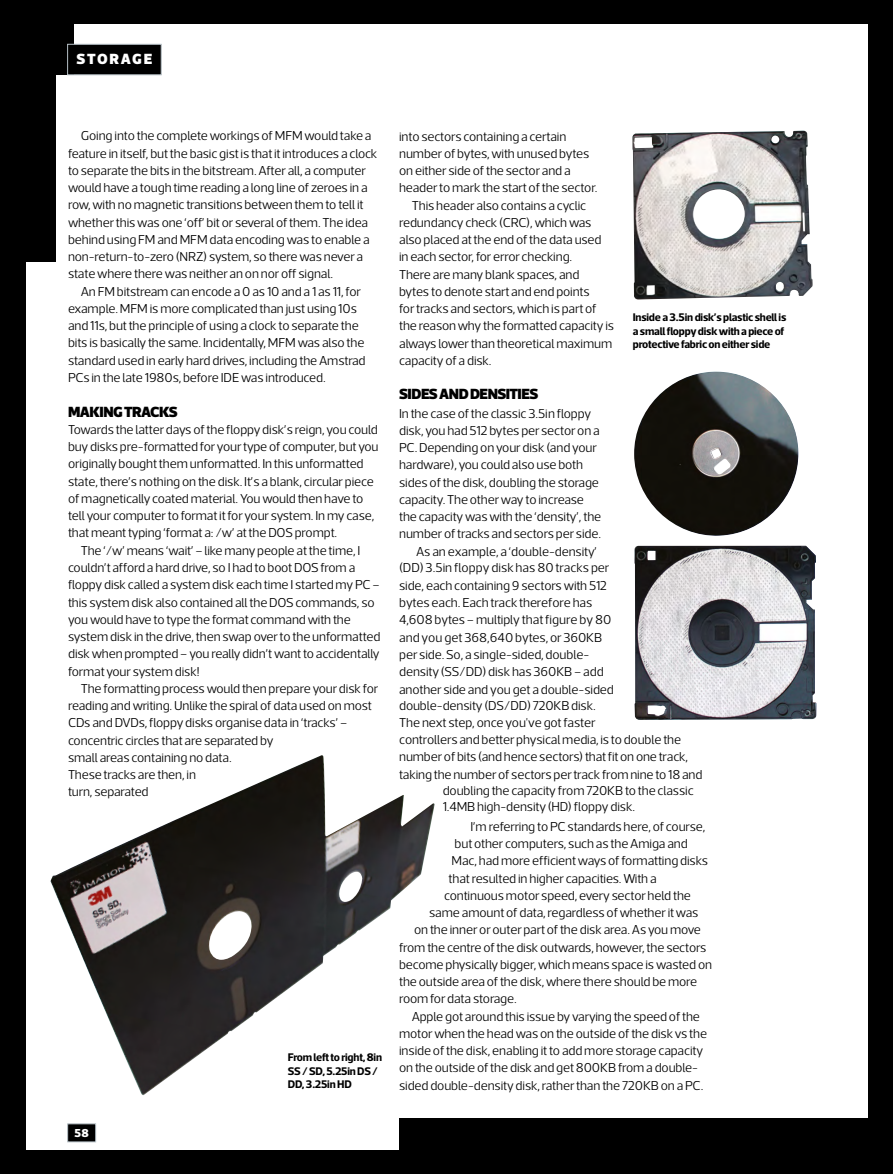
<style>
.page{position:relative;width:893px;height:1174px;background:#fff}
.page>*{position:absolute;margin:0;border:0;box-sizing:border-box;transform-origin:0 0}
.t1{font:900 15px "Acto";letter-spacing:-.035em;color:#000}
.t2{font:900 15px "Acto";letter-spacing:.105em;color:#fff}
.t3{font:300 13.2px/17.2px "Acto";letter-spacing:-.01em;color:#000}
.t4{font:800 11.7px "Acto";color:#fff}
.t5{font:700 11.25px/13.5px "Acto";letter-spacing:-.02em;color:#000}
</style>
<div class="page">
<div style="left:869px;top:0;width:24px;height:1174px;background:#000"></div>
<div style="left:0;top:0;width:893px;height:23px;background:#000"></div>
<div style="left:0;top:1150px;width:893px;height:24px;background:#000"></div>
<div style="left:0;top:0;width:74px;height:74px;background:#000"></div>
<div style="left:0;top:0;width:26px;height:1174px;background:#000"></div>
<img style="left:50px;top:755px;width:385px;height:341px">
<img style="left:634px;top:371px;width:182px;height:349px">
<img style="left:632px;top:131px;width:181px;height:168px">
<div style="left:0;top:0;width:55px;height:261px;background:#000"></div>
<div style="left:399px;top:1118px;width:494px;height:56px;background:#000"></div>
<svg style="left:67px;top:1123px;width:29px;height:19px"></svg>
<svg style="left:67px;top:44px;width:95px;height:32px;background:#141515"></svg>
<p class="t2" style="left:77px;top:50px;width:77px">STORAGE</p>
<p class="t3" style="left:68px;top:127px;width:311px;text-indent:13px">Going into the complete workings of MFM would take a feature in itself, but the basic gist is that it introduces a clock to separate the bits in the bitstream. After all, a computer would have a tough time reading a long line of zeroes in a row, with no magnetic transitions between them to tell it whether this was one ‘off’ bit or several of them. The idea behind using FM and MFM data encoding was to enable a non-return-to-zero (NRZ) system, so there was never a state where there was neither an on nor off signal.</p>
<p class="t3" style="left:68px;top:282px;width:299px;text-indent:13px">An FM bitstream can encode a 0 as 10 and a 1 as 11, for example. MFM is more complicated than just using 10s and 11s, but the principle of using a clock to separate the bits is basically the same. Incidentally, MFM was also the standard used in early hard drives, including the Amstrad PCs in the late 1980s, before IDE was introduced.</p>
<p class="t1" style="left:68px;top:402px;width:111px">MAKING TRACKS</p>
<p class="t3" style="left:68px;top:421px;width:312px">Towards the latter days of the floppy disk’s reign, you could buy disks pre-formatted for your type of computer, but you originally bought them unformatted. In this unformatted state, there’s nothing on the disk. It’s a blank, circular piece of magnetically coated material. You would then have to tell your computer to format it for your system. In my case, that meant typing ‘format a: /w’ at the DOS prompt.</p>
<p class="t3" style="left:68px;top:541px;width:314px;text-indent:13px">The ‘/w’ means ‘wait’ – like many people at the time, I couldn’t afford a hard drive, so I had to boot DOS from a floppy disk called a system disk each time I started my PC – this system disk also contained all the DOS commands, so you would have to type the format command with the system disk in the drive, then swap over to the unformatted disk when prompted – you really didn’t want to accidentally format your system disk!</p>
<p class="t3" style="left:68px;top:679px;width:312px;text-indent:13px">The formatting process would then prepare your disk for reading and writing. Unlike the spiral of data used on most CDs and DVDs, floppy disks organise data in ‘tracks’ – concentric circles that are separated by<br>small areas containing no data.<br>These tracks are then, in<br>turn, separated</p>
<p class="t4" style="left:75px;top:1126px;width:16px">58</p>
<p class="t5" style="left:288px;top:1050px;width:96px">From left to right, 8in<br>SS / SD, 5.25in DS /<br>DD, 3.25in HD</p>
<p class="t3" style="left:399px;top:127px;width:169px">into sectors containing a certain</p>
<p class="t3" style="left:399px;top:145px;width:192px">number of bytes, with unused bytes</p>
<p class="t3" style="left:399px;top:162px;width:173px">on either side of the sector and a</p>
<p class="t3" style="left:399px;top:179px;width:200px">header to mark the start of the sector.</p>
<p class="t3" style="left:412px;top:196px;width:176px">This header also contains a cyclic</p>
<p class="t3" style="left:399px;top:214px;width:194px">redundancy check (CRC), which was</p>
<p class="t3" style="left:399px;top:231px;width:204px">also placed at the end of the data used</p>
<p class="t3" style="left:399px;top:248px;width:175px">in each sector, for error checking.</p>
<p class="t3" style="left:399px;top:265px;width:182px">There are many blank spaces, and</p>
<p class="t3" style="left:399px;top:283px;width:192px">bytes to denote start and end points</p>
<p class="t3" style="left:399px;top:300px;width:199px">for tracks and sectors, which is part of</p>
<p class="t3" style="left:399px;top:317px;width:216px">the reason why the formatted capacity is</p>
<p class="t3" style="left:399px;top:334px;width:215px">always lower than theoretical maximum</p>
<p class="t3" style="left:399px;top:352px;width:94px">capacity of a disk.</p>
<p class="t1" style="left:399px;top:385px;width:141px">SIDES AND DENSITIES</p>
<p class="t3" style="left:399px;top:404px;width:193px">In the case of the classic 3.5in floppy</p>
<p class="t3" style="left:399px;top:422px;width:202px">disk, you had 512 bytes per sector on a</p>
<p class="t3" style="left:399px;top:439px;width:199px">PC. Depending on your disk (and your</p>
<p class="t3" style="left:399px;top:456px;width:185px">hardware), you could also use both</p>
<p class="t3" style="left:399px;top:473px;width:201px">sides of the disk, doubling the storage</p>
<p class="t3" style="left:399px;top:491px;width:186px">capacity. The other way to increase</p>
<p class="t3" style="left:399px;top:508px;width:204px">the capacity was with the ‘density’, the</p>
<p class="t3" style="left:399px;top:525px;width:203px">number of tracks and sectors per side.</p>
<p class="t3" style="left:416px;top:542px;width:182px">As an example, a ‘double-density’</p>
<p class="t3" style="left:399px;top:559px;width:212px">(DD) 3.5in floppy disk has 80 tracks per</p>
<p class="t3" style="left:399px;top:576px;width:209px">side, each containing9 sectorswith 512</p>
<p class="t3" style="left:399px;top:594px;width:195px">bytes each. Each track therefore has</p>
<p class="t3" style="left:399px;top:611px;width:214px">4,608 bytes – multiply that figure by 80</p>
<p class="t3" style="left:399px;top:628px;width:205px">and you get 368,640 bytes, or 360KB</p>
<p class="t3" style="left:399px;top:645px;width:192px">per side. So, a single-sided, double-</p>
<p class="t3" style="left:399px;top:662px;width:206px">density (SS/DD) disk has 360KB– add</p>
<p class="t3" style="left:399px;top:680px;width:216px">another side and you get a double-sided</p>
<p class="t3" style="left:399px;top:697px;width:198px">double-density (DS/DD) 720KB disk.</p>
<p class="t3" style="left:399px;top:713px;width:198px">The next step, once you've got faster</p>
<p class="t3" style="left:399px;top:731px;width:284px">controllers and better physical media, is to double the</p>
<p class="t3" style="left:399px;top:748px;width:290px">number of bits (and hence sectors) that fit on one track,</p>
<p class="t3" style="left:399px;top:765px;width:305px">taking the number of sectors per track from nine to 18 and</p>
<p class="t3" style="left:443px;top:782px;width:252px">doubling the capacity from 720KB to the classic</p>
<p class="t3" style="left:443px;top:797px;width:194px">1.4MB high-density (HD) floppy disk.</p>
<p class="t3" style="left:470px;top:817px;width:236px">I’m referring to PC standards here, of course,</p>
<p class="t3" style="left:455px;top:834px;width:235px">but other computers, such as the Amiga and</p>
<p class="t3" style="left:452px;top:852px;width:258px">Mac, had more efficient ways of formatting disks</p>
<p class="t3" style="left:449px;top:869px;width:210px">that resulted in higher capacities. With a</p>
<p class="t3" style="left:444px;top:886px;width:248px">continuous motor speed, every sector held the</p>
<p class="t3" style="left:429px;top:903px;width:271px">same amount of data, regardless of whether it was</p>
<p class="t3" style="left:414px;top:921px;width:288px">on the inner or outer part of the disk area. As you move</p>
<p class="t3" style="left:399px;top:938px;width:309px">from the centre of the disk outwards, however, the sectors</p>
<p class="t3" style="left:399px;top:955px;width:314px">become physically bigger, which means space is wasted on</p>
<p class="t3" style="left:399px;top:972px;width:300px">the outside area of the disk, where there should be more</p>
<p class="t3" style="left:399px;top:990px;width:119px">room for data storage.</p>
<p class="t3" style="left:412px;top:1007px;width:290px">Apple got around this issue by varying the speed of the</p>
<p class="t3" style="left:399px;top:1024px;width:310px">motor when the head was on the outside of the disk vs the</p>
<p class="t3" style="left:399px;top:1041px;width:305px">inside of the disk, enabling it to add more storage capacity</p>
<p class="t3" style="left:399px;top:1059px;width:301px">on the outside of the disk and get 800KB from a double-</p>
<p class="t3" style="left:399px;top:1076px;width:306px">sided double-density disk, rather than the 720KB on a PC.</p>
<p class="t5" style="left:633px;top:310px;width:155px">Inside a 3.5in disk’s plastic shell is a small floppy disk with a piece of protective fabric on either side</p>
</div>
